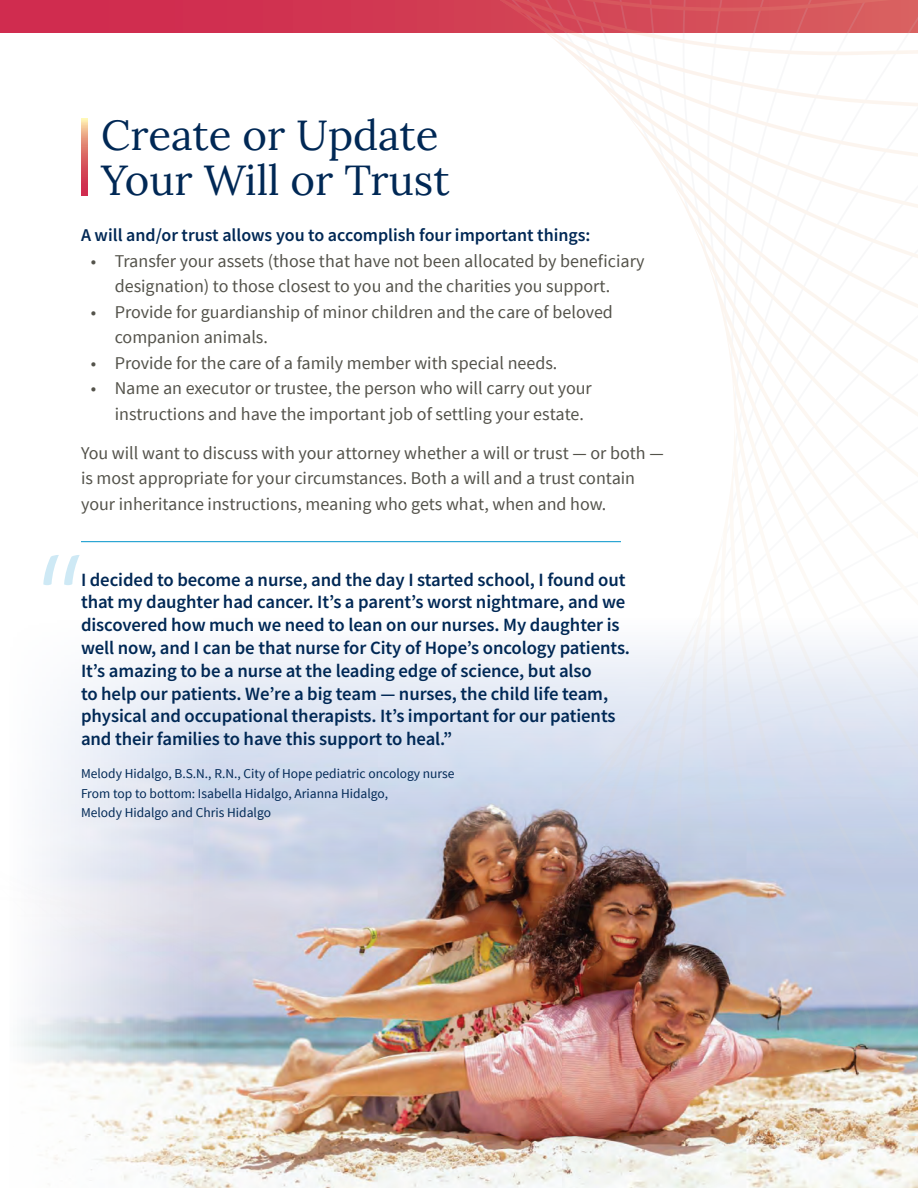
<style>
.page{position:relative;width:918px;height:1188px;background:#fff}
.page>*{position:absolute;margin:0;border:0;box-sizing:border-box;transform-origin:0 0}
.t1{font:42px/45px "Lora";color:#002855}
.t2{font:600 18.75px/22.8px "Source Sans Pro";letter-spacing:-.005em;color:#002855}
.t3{font:18px/25.5px "Source Sans Pro";color:#53524a}
.t4{font:600 18px "Source Sans Pro";color:#002855}
.t5{font:13.5px/19.5px "Source Sans Pro";color:#002855}
</style>
<div class="page">
<img style="left:0;top:0;width:918px;height:1188px">
<svg style="left:81px;top:119px;width:7px;height:76px"></svg>
<hr style="left:81px;top:541px;width:540px;height:1px;background:#0094ca">
<svg style="left:43px;top:555px;width:37px;height:30px"></svg>
<p class="t1" style="left:101px;top:110px;width:350px">Create or Update<br>Your Will or Trust</p>
<p class="t4" style="left:81px;top:223px;width:511px">A will and/or trust allows you to accomplish four important things:</p>
<p class="t3" style="left:91px;top:248px;width:555px;text-align:center">• Transfer your assets (those that have not been allocated by beneficiary designation) to those closest to you and the charities you support.</p>
<p class="t3" style="left:115px;top:299px;width:500px;text-indent:-24px">• Provide for guardianship of minor children and the care of beloved companion animals.</p>
<p class="t3" style="left:91px;top:350px;width:468px">• Provide for the care of a family member with special needs.</p>
<p class="t3" style="left:115px;top:376px;width:479px;text-indent:-24px">• Name an executor or trustee, the person who will carry out your instructions and have the important job of settling your estate.</p>
<p class="t3" style="left:81px;top:440px;width:584px">You will want to discuss with your attorney whether a will or trust — or both — is most appropriate for your circumstances. Both a will and a trust contain your inheritance instructions, meaning who gets what, when and how.</p>
<p class="t2" style="left:81px;top:568px;width:551px">I decided to become a nurse, and the day I started school, I found out that my daughter had cancer. It’s a parent’s worst nightmare, and we discovered how much we need to lean on our nurses. My daughter is well now, and I can be that nurse for City of Hope’s oncology patients.<br>It’s amazing to be a nurse at the leading edge of science, but also<br>to help our patients. We’re a big team — nurses, the child life team, physical and occupational therapists. It’s important for our patients and their families to have this support to heal.”</p>
<p class="t5" style="left:81px;top:764px;width:375px">Melody Hidalgo, B.S.N., R.N., City of Hope pediatric oncology nurse</p>
<p class="t5" style="left:81px;top:784px;width:309px">From top to bottom: Isabella Hidalgo, Arianna Hidalgo,<br>Melody Hidalgo and Chris Hidalgo</p>
</div>
